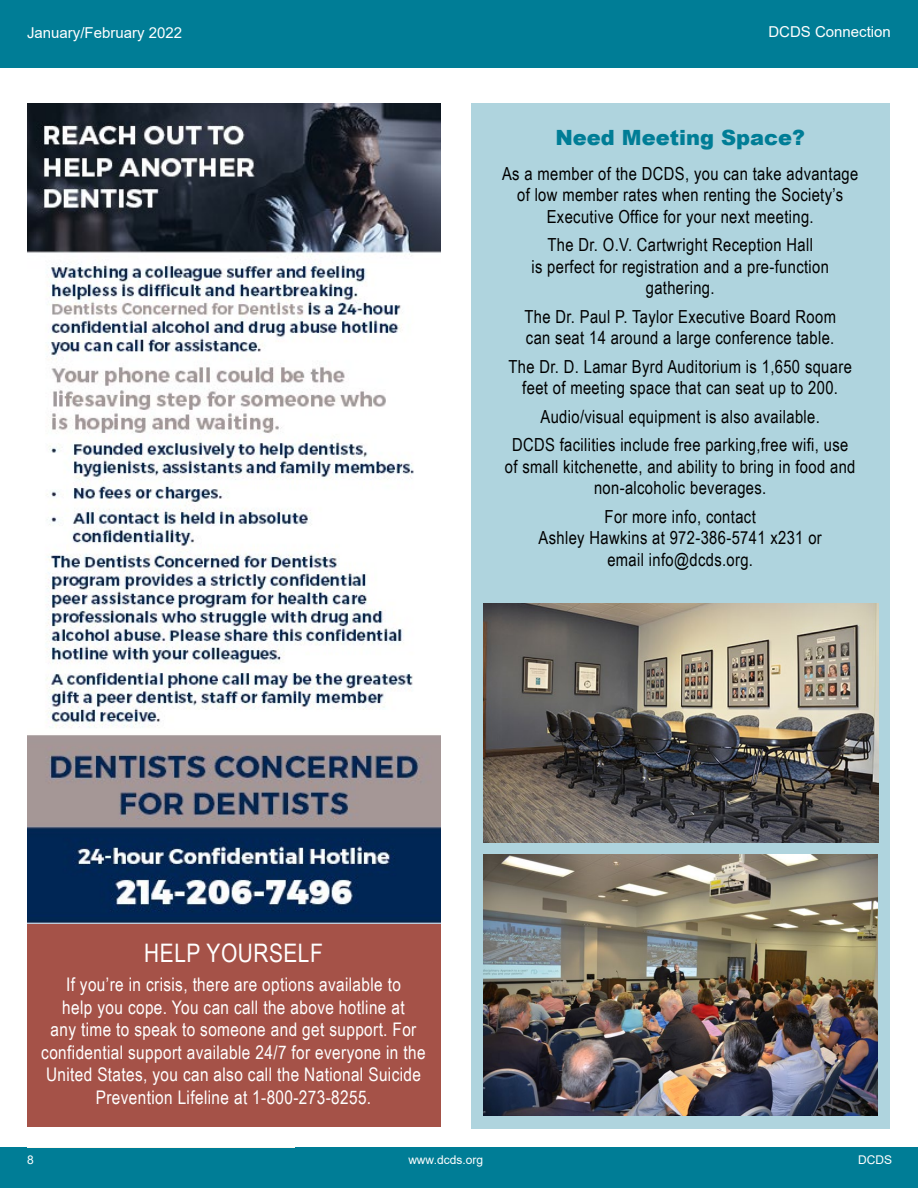
<style>
.page{position:relative;width:918px;height:1188px;background:#fff}
.page>*{position:absolute;margin:0;border:0;box-sizing:border-box;transform-origin:0 0}
.t1{font:25.5px "Arial Narrow";letter-spacing:.02em;color:#fff}
.t2{font:900 21px "Arial";color:#007d96}
.t3{font:18.75px/22.5px "Arial Narrow";letter-spacing:.02em;color:#fff;text-align:center}
.t4{font:18px/21.6px "Arial Narrow";letter-spacing:.02em;color:#000;text-align:center}
.t5{font:15px "Arial";color:#fff}
.t6{font:12px "Arial";color:#fff}
</style>
<div class="page">
<div style="left:0;top:0;width:918px;height:60px;background:#007d96"></div>
<div style="left:0;top:51px;width:918px;height:17px;background:#007d96"></div>
<div style="left:0;top:1148px;width:918px;height:40px;background:#007d96"></div>
<hr style="left:27px;top:1148px;width:268px;height:1px;background:#fef9ef">
<div style="left:471px;top:103px;width:419px;height:1026px;background:#afd4de"></div>
<img style="left:483px;top:854px;width:395px;height:262px">
<img style="left:483px;top:604px;width:395px;height:239px">
<div style="left:27px;top:921px;width:413px;height:206px;background:#a55248"></div>
<img style="left:27px;top:104px;width:413px;height:820px">
<p class="t5" style="left:27px;top:22px;width:157px">January/February 2022</p>
<p class="t5" style="left:768px;top:22px;width:124px">DCDS Connection</p>
<p class="t2" style="left:555px;top:122px;width:251px">Need Meeting Space?</p>
<p class="t4" style="left:502px;top:162px;width:358px">As a member of the DCDS, you can take advantage of low member rates when renting the Society’s<br>Executive Office for your next meeting.</p>
<p class="t4" style="left:531px;top:233px;width:299px">The Dr. O.V. Cartwright Reception Hall<br>is perfect for registration and a pre-function gathering.</p>
<p class="t4" style="left:524px;top:305px;width:313px;text-align:left">The Dr. Paul P. Taylor Executive Board Room can seat 14 around a large conference table.</p>
<p class="t4" style="left:508px;top:355px;width:345px">The Dr. D. Lamar Byrd Auditorium is 1,650 square feet of meeting space that can seat up to 200.</p>
<p class="t4" style="left:512px;top:402px;width:338px;line-height:28.3px">Audio/visual equipment is also available.<br>DCDS facilities include free parking,free wifi, use</p>
<p class="t4" style="left:505px;top:455px;width:352px">of small kitchenette, and ability to bring in food and non-alcoholic beverages.</p>
<p class="t4" style="left:539px;top:505px;width:285px">For more info, contact<br>Ashley Hawkins at 972-386-5741 x231 or email info@dcds.org.</p>
<h1 class="t1" style="left:144px;top:934px;width:180px">HELP YOURSELF</h1>
<p class="t3" style="left:41px;top:973px;width:386px">If you’re in crisis, there are options available to<br>help you cope. You can call the above hotline at<br>any time to speak to someone and get support. For confidential support available 24/7 for everyone in the United States, you can also call the National Suicide Prevention Lifeline at 1-800-273-8255.</p>
<p class="t6" style="left:27px;top:1152px;width:8px">8</p>
<p class="t6" style="left:408px;top:1152px;width:76px">www.dcds.org</p>
<p class="t6" style="left:858px;top:1152px;width:35px">DCDS</p>
</div>
